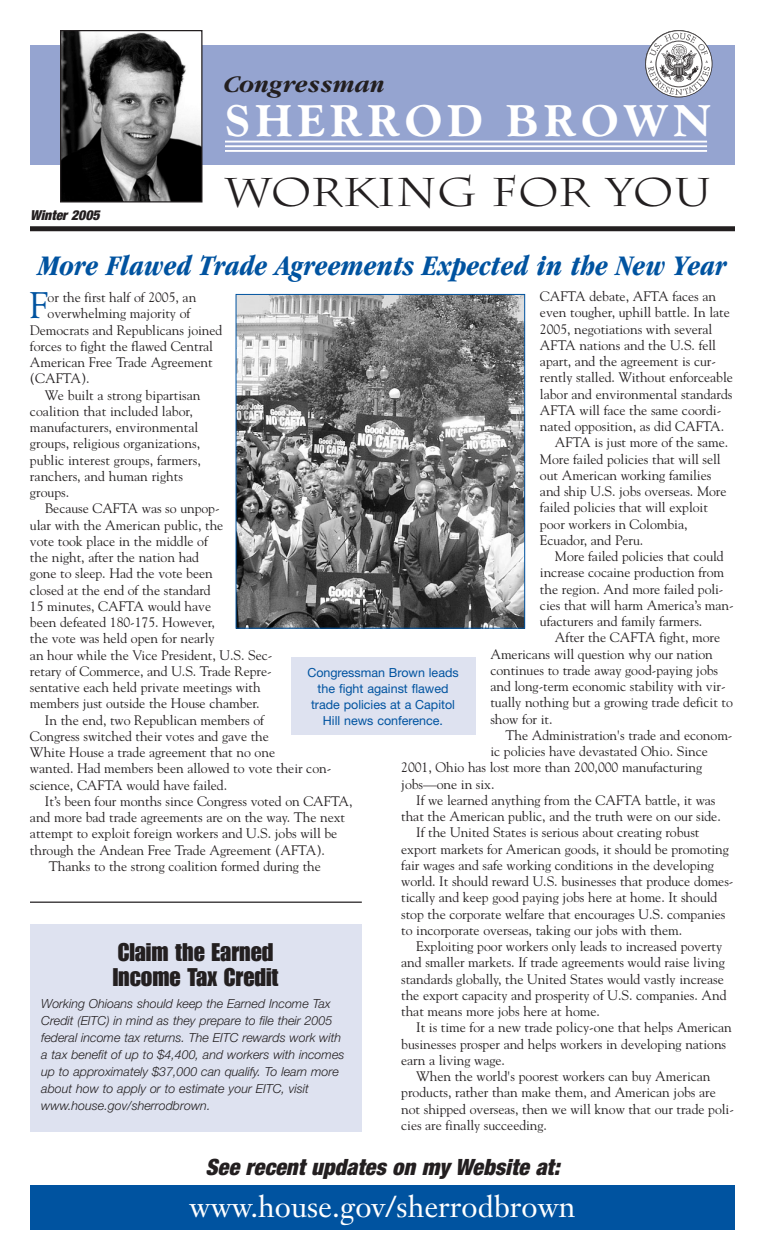
<style>
.page{position:relative;width:765px;height:1260px;background:#fff}
.page>*{position:absolute;margin:0;border:0;box-sizing:border-box;transform-origin:0 0}
.t1{font:800 45px "Goudy";letter-spacing:.11em;color:#fff}
.t2{font:40px "Charlemagne";color:#231f20;scale:1.1 1}
.t3{font:36.75px "Goudy";color:#0053a0}
.t4{font:30px "Janson Text";color:#fff}
.t5{font:italic 700 condensed 29.38px "Garamond";color:#0053a0}
.t6{font:25px/25px "Impact";color:#231f20}
.t7{font:italic 700 25px "Garamond";color:#231f20}
.t8{font:italic 900 condensed 22.5px "Helvetica Neue";color:#231f20}
.t9{font:13.75px "Goudy";letter-spacing:-.005em;color:#231f20}
.t10{font:italic 900 condensed 13.75px "Helvetica Neue";color:#231f20}
.t11{font:italic 300 12.5px/17px "Helvetica Neue";color:#231f20}
.t12{font:12.5px/16.2px "Helvetica Neue";color:#0053a0;text-align:center}
</style>
<div class="page">
<div style="left:30px;top:45px;width:705px;height:120px;background:#95a4d0"></div>
<img style="left:62px;top:32px;width:138px;height:168px">
<div style="left:60px;top:30px;width:142px;height:172px;border:1px solid #231f20"></div>
<img style="left:645px;top:30px;width:67px;height:67px;border-radius:50%">
<div style="left:645px;top:30px;width:67px;height:68px;border:1px solid #231f20;border-radius:50%"></div>
<hr style="left:225px;top:141px;width:482px;height:1px;background:#fff">
<hr style="left:225px;top:145px;width:482px;height:2px;background:#fff">
<hr style="left:225px;top:150px;width:482px;height:2px;background:#fff">
<div style="left:30px;top:226px;width:705px;height:5px;background:#231f20"></div>
<div style="left:30px;top:1185px;width:705px;height:45px;background:#0053a0"></div>
<div style="left:291px;top:658px;width:184px;height:77px;background:#dee2f0"></div>
<img style="left:238px;top:296px;width:285px;height:331px">
<div style="left:236px;top:294px;width:289px;height:335px;border:1px solid #0053a0"></div>
<div style="left:30px;top:924px;width:331px;height:207px;background:#dee2f0"></div>
<hr style="left:30px;top:902px;width:332px;height:1px;background:#231f20">
<p class="t10" style="left:30px;top:210px;width:71px">Winter 2005</p>
<h3 class="t7" style="left:225px;top:75px;width:163px">Congressman</h3>
<h1 class="t1" style="left:225px;top:102px;width:488px">SHERROD BROWN</h1>
<h2 class="t2" style="left:225px;top:168px;width:444px">WORKING FOR YOU</h2>
<h3 class="t5" style="left:38px;top:255px;width:690px">More Flawed Trade Agreements Expected in the New Year</h3>
<p class="t9" style="left:540px;top:291px;width:178px">CAFTA debate, AFTA faces an</p>
<p class="t9" style="left:540px;top:307px;width:191px">even tougher, uphill battle. In late</p>
<p class="t9" style="left:540px;top:324px;width:174px">2005, negotiations with several</p>
<p class="t9" style="left:540px;top:340px;width:178px">AFTA nations and the U.S. fell</p>
<p class="t9" style="left:540px;top:356px;width:177px">apart, and the agreement is cur-</p>
<p class="t9" style="left:540px;top:372px;width:194px">rently stalled. Without enforceable</p>
<p class="t9" style="left:540px;top:388px;width:194px">labor and environmental standards</p>
<p class="t9" style="left:540px;top:405px;width:183px">AFTA will face the same coordi-</p>
<p class="t9" style="left:540px;top:421px;width:186px">nated opposition, as did CAFTA.</p>
<p class="t9" style="left:555px;top:437px;width:175px">AFTA is just more of the same.</p>
<p class="t9" style="left:540px;top:453px;width:182px">More failed policies that will sell</p>
<p class="t9" style="left:540px;top:470px;width:173px">out American working families</p>
<p class="t9" style="left:540px;top:486px;width:188px">and ship U.S. jobs overseas. More</p>
<p class="t9" style="left:540px;top:502px;width:169px">failed policies that will exploit</p>
<p class="t9" style="left:540px;top:518px;width:149px">poor workers in Colombia,</p>
<p class="t9" style="left:540px;top:535px;width:105px">Ecuador, and Peru.</p>
<p class="t9" style="left:555px;top:551px;width:170px">More failed policies that could</p>
<p class="t9" style="left:540px;top:567px;width:186px">increase cocaine production from</p>
<p class="t9" style="left:540px;top:583px;width:185px">the region. And more failed poli-</p>
<p class="t9" style="left:540px;top:600px;width:195px">cies that will harm America’s man-</p>
<p class="t9" style="left:540px;top:616px;width:164px">ufacturers and family farmers.</p>
<p class="t9" style="left:555px;top:632px;width:167px">After the CAFTA fight, more</p>
<p class="t9" style="left:490px;top:648px;width:224px">Americans will question why our nation</p>
<p class="t9" style="left:490px;top:665px;width:229px">continues to trade away good-paying jobs</p>
<p class="t9" style="left:490px;top:681px;width:237px">and long-term economic stability with vir-</p>
<p class="t9" style="left:490px;top:697px;width:244px">tually nothing but a growing trade deficit to</p>
<p class="t9" style="left:490px;top:713px;width:64px">show for it.</p>
<p class="t9" style="left:505px;top:730px;width:229px">The Administration's trade and econom-</p>
<p class="t9" style="left:490px;top:746px;width:219px">ic policies have devastated Ohio. Since</p>
<p class="t9" style="left:401px;top:762px;width:303px">2001, Ohio has lost more than 200,000 manufacturing</p>
<p class="t9" style="left:401px;top:778px;width:95px">jobs—one in six.</p>
<p class="t9" style="left:416px;top:795px;width:301px">If we learned anything from the CAFTA battle, it was</p>
<p class="t9" style="left:401px;top:811px;width:321px">that the American public, and the truth were on our side.</p>
<p class="t9" style="left:416px;top:827px;width:285px">If the United States is serious about creating robust</p>
<p class="t9" style="left:401px;top:843px;width:329px">export markets for American goods, it should be promoting</p>
<p class="t9" style="left:401px;top:860px;width:314px">fair wages and safe working conditions in the developing</p>
<p class="t9" style="left:401px;top:876px;width:334px">world. It should reward U.S. businesses that produce domes-</p>
<p class="t9" style="left:401px;top:892px;width:318px">tically and keep good paying jobs here at home. It should</p>
<p class="t9" style="left:401px;top:908px;width:326px">stop the corporate welfare that encourages U.S. companies</p>
<p class="t9" style="left:401px;top:925px;width:283px">to incorporate overseas, taking our jobs with them.</p>
<p class="t9" style="left:416px;top:941px;width:308px">Exploiting poor workers only leads to increased poverty</p>
<p class="t9" style="left:401px;top:957px;width:325px">and smaller markets. If trade agreements would raise living</p>
<p class="t9" style="left:401px;top:973px;width:324px">standards globally, the United States would vastly increase</p>
<p class="t9" style="left:401px;top:990px;width:327px">the export capacity and prosperity of U.S. companies. And</p>
<p class="t9" style="left:401px;top:1006px;width:200px">that means more jobs here at home.</p>
<p class="t9" style="left:416px;top:1022px;width:317px">It is time for a new trade policy-one that helps American</p>
<p class="t9" style="left:401px;top:1038px;width:326px">businesses prosper and helps workers in developing nations</p>
<p class="t9" style="left:401px;top:1055px;width:105px">earn a living wage.</p>
<p class="t9" style="left:416px;top:1071px;width:296px">When the world's poorest workers can buy American</p>
<p class="t9" style="left:401px;top:1087px;width:316px">products, rather than make them, and American jobs are</p>
<p class="t9" style="left:401px;top:1103px;width:334px">not shipped overseas, then we will know that our trade poli-</p>
<p class="t9" style="left:401px;top:1120px;width:147px">cies are finally succeeding.</p>
<h3 class="t3" style="left:30px;top:291px;width:20px">F</h3>
<p class="t9" style="left:48px;top:292px;width:150px">or the first half of 2005, an</p>
<p class="t9" style="left:48px;top:308px;width:144px">overwhelming majority of</p>
<p class="t9" style="left:30px;top:324px;width:194px">Democrats and Republicans joined</p>
<p class="t9" style="left:30px;top:341px;width:185px">forces to fight the flawed Central</p>
<p class="t9" style="left:30px;top:357px;width:184px">American Free Trade Agreement</p>
<p class="t9" style="left:30px;top:373px;width:61px">(CAFTA).</p>
<p class="t9" style="left:45px;top:389px;width:157px">We built a strong bipartisan</p>
<p class="t9" style="left:30px;top:406px;width:164px">coalition that included labor,</p>
<p class="t9" style="left:30px;top:422px;width:170px">manufacturers, environmental</p>
<p class="t9" style="left:30px;top:438px;width:172px">groups, religious organizations,</p>
<p class="t9" style="left:30px;top:454px;width:172px">public interest groups, farmers,</p>
<p class="t9" style="left:30px;top:471px;width:154px">ranchers, and human rights</p>
<p class="t9" style="left:30px;top:487px;width:41px">groups.</p>
<p class="t9" style="left:45px;top:503px;width:176px">Because CAFTA was so unpop-</p>
<p class="t9" style="left:30px;top:519px;width:195px">ular with the American public, the</p>
<p class="t9" style="left:30px;top:536px;width:179px">vote took place in the middle of</p>
<p class="t9" style="left:30px;top:552px;width:171px">the night, after the nation had</p>
<p class="t9" style="left:30px;top:568px;width:184px">gone to sleep. Had the vote been</p>
<p class="t9" style="left:30px;top:584px;width:182px">closed at the end of the standard</p>
<p class="t9" style="left:30px;top:601px;width:183px">15 minutes, CAFTA would have</p>
<p class="t9" style="left:30px;top:617px;width:186px">been defeated 180-175. However,</p>
<p class="t9" style="left:30px;top:633px;width:186px">the vote was held open for nearly</p>
<p class="t9" style="left:30px;top:649px;width:244px">an hour while the Vice President, U.S. Sec-</p>
<p class="t9" style="left:30px;top:666px;width:243px">retary of Commerce, and U.S. Trade Repre-</p>
<p class="t9" style="left:30px;top:682px;width:232px">sentative each held private meetings with</p>
<p class="t9" style="left:30px;top:698px;width:231px">members just outside the House chamber.</p>
<p class="t9" style="left:45px;top:714px;width:221px">In the end, two Republican members of</p>
<p class="t9" style="left:30px;top:731px;width:240px">Congress switched their votes and gave the</p>
<p class="t9" style="left:30px;top:747px;width:247px">White House a trade agreement that no one</p>
<p class="t9" style="left:30px;top:763px;width:303px">wanted. Had members been allowed to vote their con-</p>
<p class="t9" style="left:30px;top:779px;width:199px">science, CAFTA would have failed.</p>
<p class="t9" style="left:45px;top:796px;width:309px">It’s been four months since Congress voted on CAFTA,</p>
<p class="t9" style="left:30px;top:812px;width:317px">and more bad trade agreements are on the way. The next</p>
<p class="t9" style="left:30px;top:828px;width:309px">attempt to exploit foreign workers and U.S. jobs will be</p>
<p class="t9" style="left:30px;top:844px;width:297px">through the Andean Free Trade Agreement (AFTA).</p>
<p class="t9" style="left:49px;top:861px;width:274px">Thanks to the strong coalition formed during the</p>
<p class="t12" style="left:307px;top:665px;width:153px">Congressman Brown leads the fight against flawed trade policies at a Capitol<br>Hill news conference.</p>
<h3 class="t6" style="left:113px;top:940px;width:167px">Claim the Earned<br>Income Tax Credit</h3>
<p class="t11" style="left:41px;top:996px;width:305px">Working Ohioans should keep the Earned Income Tax Credit (EITC) in mind as they prepare to file their 2005 federal income tax returns. The EITC rewards work with a tax benefit of up to $4,400, and workers with incomes up to approximately $37,000 can qualify. To learn more about how to apply or to estimate your EITC, visit www.house.gov/sherrodbrown.</p>
<h3 class="t8" style="left:205px;top:1159px;width:356px">See recent updates on my Website at:</h3>
<h3 class="t4" style="left:190px;top:1194px;width:387px">www.house.gov/sherrodbrown</h3>
</div>
